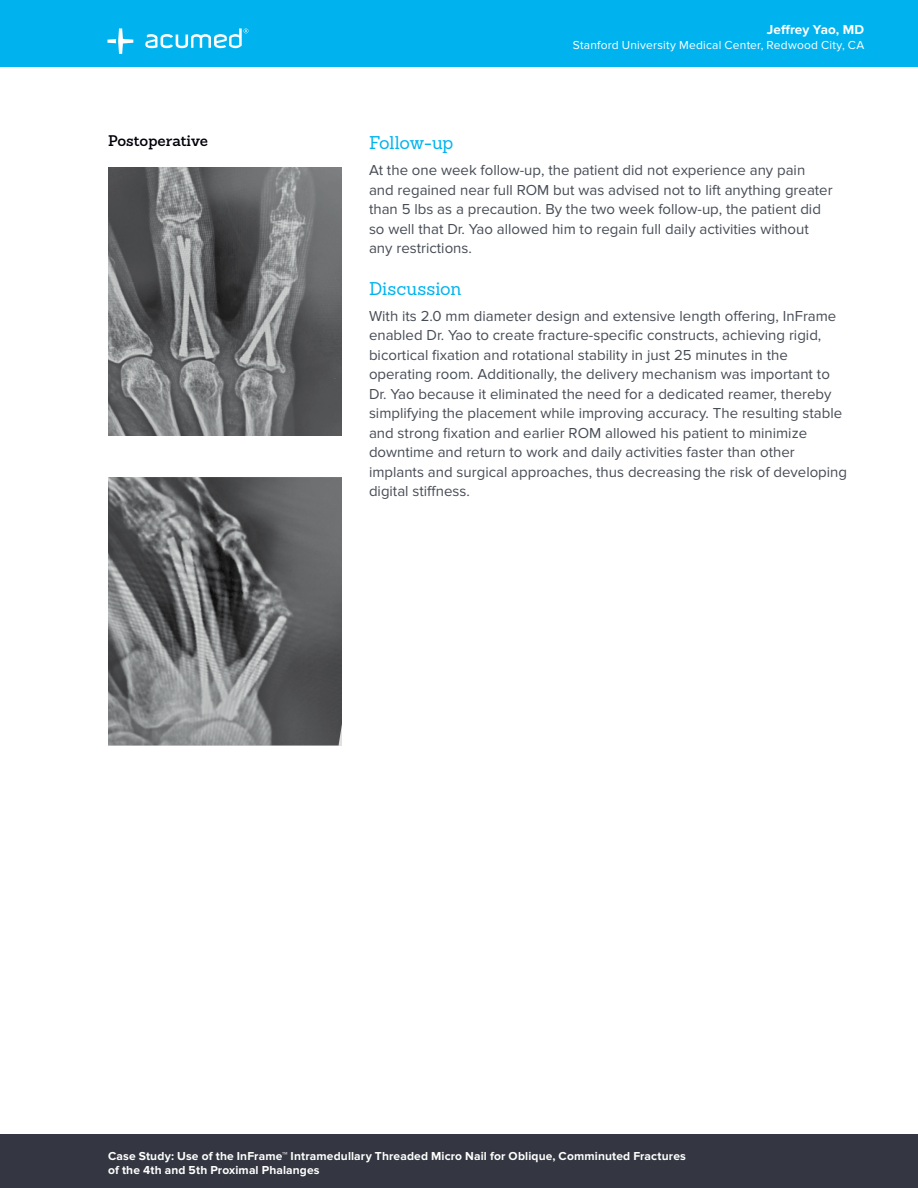
<style>
.page{position:relative;width:918px;height:1188px;background:#fff}
.page>*{position:absolute;margin:0;border:0;box-sizing:border-box;transform-origin:0 0}
.t1{font:18px "Sanchez Slab";color:#00b3ef}
.t2{font:15px/19.5px "Proxima Nova";color:#474c55}
.t3{font:600 15px "Sanchez Slab";color:#00000a}
.t4{font:700 13.5px "Proxima Nova";letter-spacing:.005em;color:#fff}
.t5{font:700 12px/14.2px "Proxima Nova";letter-spacing:.01em;color:#fff}
.t6{font:12px "Proxima Nova";letter-spacing:.015em;color:#fff}
</style>
<div class="page">
<div style="left:0;top:0;width:918px;height:67px;background:#00b3ef"></div>
<svg style="left:107px;top:28px;width:26px;height:26px"></svg>
<svg style="left:145px;top:28px;width:103px;height:20px"></svg>
<div style="left:0;top:1134px;width:918px;height:54px;background:#343741"></div>
<img style="left:108px;top:167px;width:234px;height:269px">
<img style="left:108px;top:477px;width:234px;height:268px">
<p class="t4" style="left:767px;top:22px;width:99px">Jeffrey Yao, MD</p>
<p class="t6" style="left:573px;top:38px;width:293px">Stanford University Medical Center, Redwood City, CA</p>
<p class="t3" style="left:108px;top:130px;width:102px">Postoperative</p>
<p class="t1" style="left:369px;top:131px;width:86px">Follow-up</p>
<p class="t2" style="left:369px;top:161px;width:465px">At the one week follow-up, the patient did not experience any pain and regained near full ROM but was advised not to lift anything greater than 5 lbs as a precaution. By the two week follow-up, the patient did so well that Dr. Yao allowed him to regain full daily activities without any restrictions.</p>
<p class="t1" style="left:369px;top:276px;width:94px">Discussion</p>
<p class="t2" style="left:369px;top:306px;width:480px">With its 2.0 mm diameter design and extensive length offering, InFrame enabled Dr. Yao to create fracture-specific constructs, achieving rigid, bicortical fixation and rotational stability in just 25 minutes in the operating room. Additionally, the delivery mechanism was important to Dr. Yao because it eliminated the need for a dedicated reamer, thereby simplifying the placement while improving accuracy. The resulting stable and strong fixation and earlier ROM allowed his patient to minimize downtime and return to work and daily activities faster than other implants and surgical approaches, thus decreasing the risk of developing digital stiffness.</p>
<p class="t5" style="left:108px;top:1149px;width:579px">Case Study: Use of the InFrame™ Intramedullary Threaded Micro Nail for Oblique, Comminuted Fractures of the 4th and 5th Proximal Phalanges</p>
</div>
